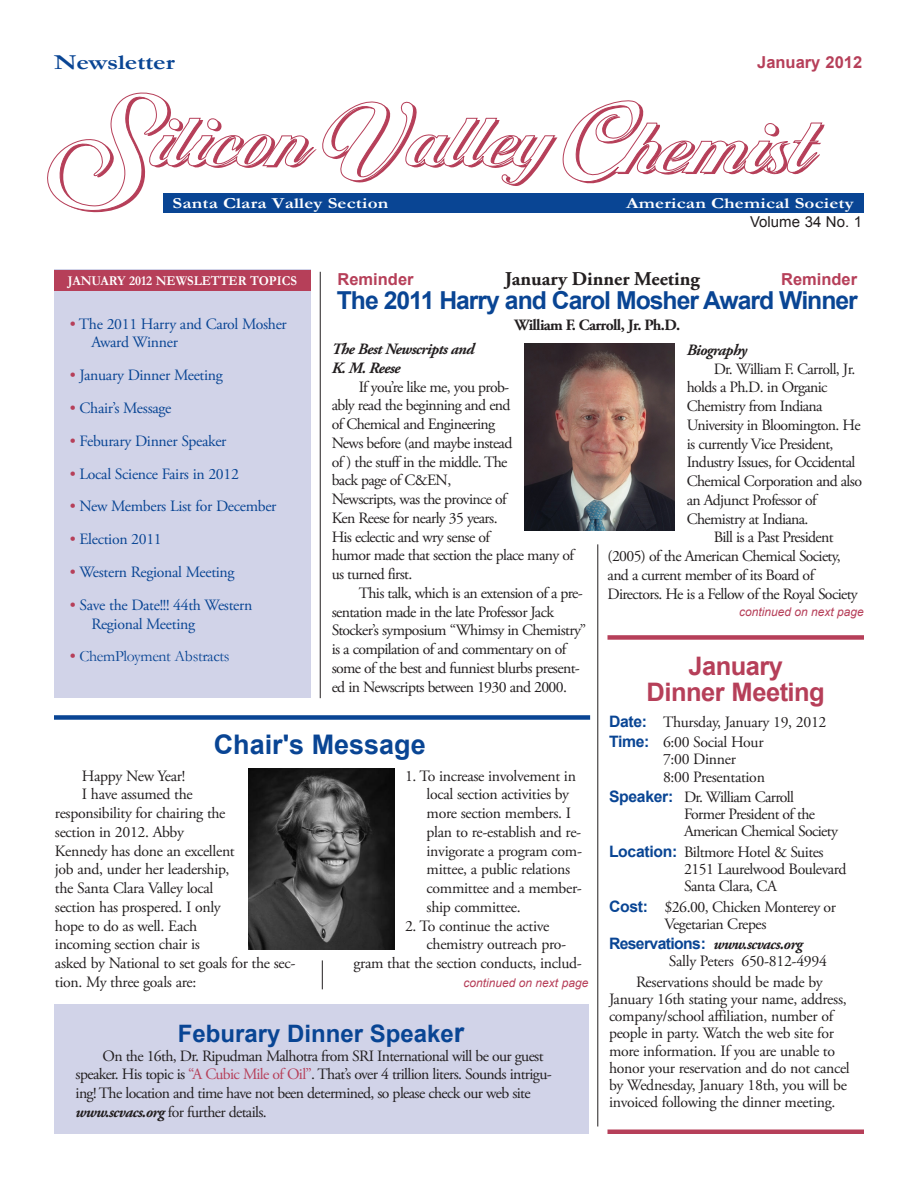
<style>
.page{position:relative;width:918px;height:1188px;background:#fff}
.page>*{position:absolute;margin:0;border:0;box-sizing:border-box;transform-origin:0 0}
.t1{font:700 27px "Arial";color:#094594}
.t2{font:700 25.5px "Arial";letter-spacing:-.02em;color:#b63f59}
.t3{font:700 24.75px "Arial";letter-spacing:-.04em;color:#094594}
.t4{font:700 24px "Arial";color:#094594}
.t5{font:700 21.45px "Garamond";letter-spacing:-.01em;color:#094594;scale:1.25 1}
.t6{font:700 19.5px "Adobe Garamond Pro";color:#231f20}
.t7{font:700 16.5px "Arial";color:#b63f59}
.newsletter_body{font:15.75px/18.8px "Adobe Garamond Pro";letter-spacing:-.04em;color:#231f20}
.newsletter_body-2{font:15.75px/18.8px "Adobe Garamond Pro";letter-spacing:-.02em;color:#231f20}
.newsletter_body-3{font:15.75px/18.8px "Adobe Garamond Pro";letter-spacing:-.02em;color:#094594}
.newsletter_body-4{font:italic 700 15.75px/18.8px "Adobe Garamond Pro";letter-spacing:-.04em;color:#231f20}
.newsletter_body-5{font:700 15.75px "Adobe Garamond Pro";letter-spacing:-.04em;color:#231f20}
.newsletter_body-6{font:15.75px "Garamond";letter-spacing:-.02em;color:#094594}
.t8{font:700 15.3px "Garamond";letter-spacing:.01em;color:#fff;scale:1.25 1}
.t9{font:15px "Arial";color:#231f20}
.t10{font:700 13.5px "Garamond";color:#fff;scale:.95 1}
.t11{font:italic 12px "Arial";color:#b63f59}
.s1{color:#b63f59}
.s2{font-family:"Adobe Garamond Pro";color:#b63f59}
.s3{font-family:"Arial";font-weight:700;color:#094594}
.s4{font-weight:700;font-style:italic}
.s5{font-size:27px}
</style>
<div class="page">
<svg style="left:47px;top:92px;width:778px;height:121px"></svg>
<div style="left:163px;top:193px;width:701px;height:20px;background:#094594"></div>
<div style="left:54px;top:270px;width:256px;height:428px;background:#d1d3e8"></div>
<div style="left:54px;top:270px;width:257px;height:21px;background:#b63f59"></div>
<hr style="left:320px;top:272px;width:1px;height:426px;background:#231f20">
<hr style="left:598px;top:544px;width:1px;height:583px;background:#231f20">
<div style="left:608px;top:635px;width:256px;height:5px;background:#b63f59"></div>
<hr style="left:608px;top:1130px;width:256px;height:4px;background:#b63f59">
<img style="left:524px;top:343px;width:150px;height:187px">
<svg style="left:322px;top:960px;width:1px;height:29px"></svg>
<img style="left:248px;top:768px;width:147px;height:181px">
<div style="left:54px;top:1004px;width:534px;height:130px;background:#d1d3e8"></div>
<div style="left:54px;top:715px;width:536px;height:5px;background:#094594"></div>
<p class="t5" style="left:54px;top:47px;width:98px">newsletter</p>
<p class="t8" style="left:172px;top:193px;width:174px">Santa Clara Valley Section</p>
<p class="t7" style="left:757px;top:51px;width:107px">January 2012</p>
<p class="t8" style="left:626px;top:193px;width:184px">american Chemical Society</p>
<p class="t9" style="left:750px;top:212px;width:114px">Volume 34 No. 1</p>
<p class="t7" style="left:338px;top:269px;width:78px">Reminder</p>
<p class="t6" style="left:505px;top:268px;width:196px">January Dinner Meeting</p>
<p class="t7" style="left:781px;top:269px;width:78px">Reminder</p>
<p class="t3" style="left:337px;top:284px;width:523px">The 2011 Harry and Carol Mosher Award Winner</p>
<p class="newsletter_body-5" style="left:514px;top:315px;width:168px">William F. Carroll, Jr. Ph.D.</p>
<p class="newsletter_body-4" style="left:332px;top:340px;width:144px">The Best Newscripts and<br>K. M. Reese</p>
<p class="newsletter_body" style="left:332px;top:378px;width:244px;text-indent:27px">If you’re like me, you prob-<br>ably read the beginning and end<br>of Chemical and Engineering<br>News before (and maybe instead<br>of ) the stuff in the middle. The<br>back page of C&amp;EN,<br>Newscripts, was the province of<br>Ken Reese for nearly 35 years.<br>His eclectic and wry sense of<br>humor made that section the place many of us turned first.</p>
<p class="newsletter_body" style="left:332px;top:584px;width:256px;text-indent:27px">This talk, which is an extension of a pre&shy;sentation made in the late Professor Jack Stocker’s symposium “Whimsy in Chemistry” is a compilation of and commentary on of some of the best and funniest blurbs present&shy;ed in Newscripts between 1930 and 2000.</p>
<p class="t10" style="left:68px;top:271px;width:243px">january 2012 NEWSLETTER TOPICS</p>
<p class="newsletter_body-3" style="left:91px;top:315px;width:197px;text-indent:-22px"><span class="s1">•</span> The 2011 Harry and Carol Mosher<br>Award Winner</p>
<p class="newsletter_body-3" style="left:70px;top:366px;width:155px"><span class="s1">•</span> January Dinner Meeting</p>
<p class="newsletter_body-3" style="left:70px;top:399px;width:103px"><span class="s1">•</span> Chair’s Message</p>
<p class="newsletter_body-3" style="left:70px;top:432px;width:158px"><span class="s1">•</span> Feburary Dinner Speaker</p>
<p class="newsletter_body-3" style="left:70px;top:465px;width:171px"><span class="s1">•</span> Local Science Fairs in 2012</p>
<p class="newsletter_body-3" style="left:70px;top:498px;width:208px"><span class="s1">•</span> New Members List for December</p>
<p class="newsletter_body-3" style="left:70px;top:530px;width:94px"><span class="s1">•</span> Election 2011</p>
<p class="newsletter_body-3" style="left:70px;top:563px;width:166px"><span class="s1">•</span> Western Regional Meeting</p>
<p class="newsletter_body-3" style="left:91px;top:596px;width:162px;text-indent:-22px"><span class="s1">•</span> Save the Date!!! 44th Western<br>Regional Meeting</p>
<p class="newsletter_body-6" style="left:70px;top:646px;width:161px"><span class="s2">•</span> ChemPloyment Abstracts</p>
<p class="newsletter_body-4" style="left:687px;top:341px;width:62px">Biography</p>
<p class="newsletter_body" style="left:687px;top:360px;width:177px;text-indent:27px">Dr. William F. Carroll, Jr. holds a Ph.D. in Organic<br>Chemistry from Indiana<br>University in Bloomington. He is currently Vice President,<br>Industry Issues, for Occidental<br>Chemical Corporation and also an Adjunct Professor of<br>Chemistry at Indiana.</p>
<p class="newsletter_body" style="left:608px;top:529px;width:252px;text-indent:106px">Bill is a Past President (2005) of the American Chemical Society, and a current member of its Board of Directors. He is a Fellow of the Royal Society</p>
<p class="t11" style="left:739px;top:604px;width:126px">continued on next page</p>
<p class="t2" style="left:688px;top:649px;width:96px">January</p>
<p class="t2" style="left:647px;top:675px;width:180px">Dinner Meeting</p>
<p class="newsletter_body-2" style="left:609px;top:713px;width:219px"><span class="s3">Date:</span> Thursday, January 19, 2012</p>
<p class="newsletter_body-2" style="left:609px;top:733px;width:156px"><span class="s3">Time:</span> 6:00 Social Hour</p>
<p class="newsletter_body-2" style="left:663px;top:751px;width:74px">7:00 Dinner</p>
<p class="newsletter_body-2" style="left:663px;top:768px;width:103px">8:00 Presentation</p>
<p class="newsletter_body" style="left:684px;top:789px;width:155px;line-height:17.2px;text-indent:-75px"><span class="s3">Speaker:</span> Dr. William Carroll<br>Former President of the<br>American Chemical Society</p>
<p class="newsletter_body" style="left:684px;top:844px;width:164px;line-height:17.2px;text-indent:-75px"><span class="s3">Location:</span> Biltmore Hotel &amp; Suites<br>2151 Laurelwood Boulevard<br>Santa Clara, CA</p>
<p class="newsletter_body" style="left:665px;top:898px;width:173px;line-height:17.2px;text-indent:-56px"><span class="s3">Cost:</span> $26.00, Chicken Monterey or<br>Vegetarian Crepes</p>
<p class="newsletter_body-2" style="left:669px;top:936px;width:159px;line-height:17.2px;text-indent:-60px"><span class="s3">Reservations:</span> <span class="s4">www.scvacs.org<br></span>Sally Peters 650-812-4994</p>
<p class="newsletter_body-2" style="left:609px;top:974px;width:242px;line-height:17.2px;text-indent:27px">Reservations should be made by January 16th stating your name, address, company/school affiliation, number of people in party. Watch the web site for more information. If you are unable to honor your reservation and do not cancel by Wednesday, January 18th, you will be invoiced following the dinner meeting.</p>
<p class="t1" style="left:214px;top:727px;width:214px">Chair's Message</p>
<p class="newsletter_body-2" style="left:427px;top:767px;width:157px;text-indent:-22px">1. To increase involvement in local section activities by more section members. I plan to re-establish and re&shy;invigorate a program com&shy;mittee, a public relations committee and a member&shy;ship committee.</p>
<p class="newsletter_body-2" style="left:427px;top:917px;width:141px;text-indent:-22px">2. To continue the active chemistry outreach pro-</p>
<p class="newsletter_body-2" style="left:82px;top:767px;width:105px">Happy New Year!</p>
<p class="newsletter_body-2" style="left:55px;top:786px;width:242px;text-indent:27px">I have assumed the<br>responsibility for chairing the<br>section in 2012. Abby<br>Kennedy has done an excellent<br>job and, under her leadership,<br>the Santa Clara Valley local<br>section has prospered. I only<br>hope to do as well. Each<br>incoming section chair is<br>asked by National to set goals for the sec&shy;tion. My three goals are:</p>
<p class="newsletter_body-2" style="left:353px;top:955px;width:230px">gram that the section conducts, includ-</p>
<p class="t11" style="left:464px;top:975px;width:126px">continued on next page</p>
<p class="t4" style="left:178px;top:1018px;width:288px">Feburary Dinner Speake<span class="s5">r</span></p>
<p class="newsletter_body" style="left:76px;top:1047px;width:478px;text-indent:27px">On the 16th, Dr. Ripudman Malhotra from SRI International will be our guest speaker. His topic is <span class="s1">“A Cubic Mile of Oil”</span>. That’s over 4 trillion liters. Sounds intrigu&shy;ing! The location and time have not been determined, so please check our web site <span class="s4">www.scvacs.org</span> for further details.</p>
</div>
